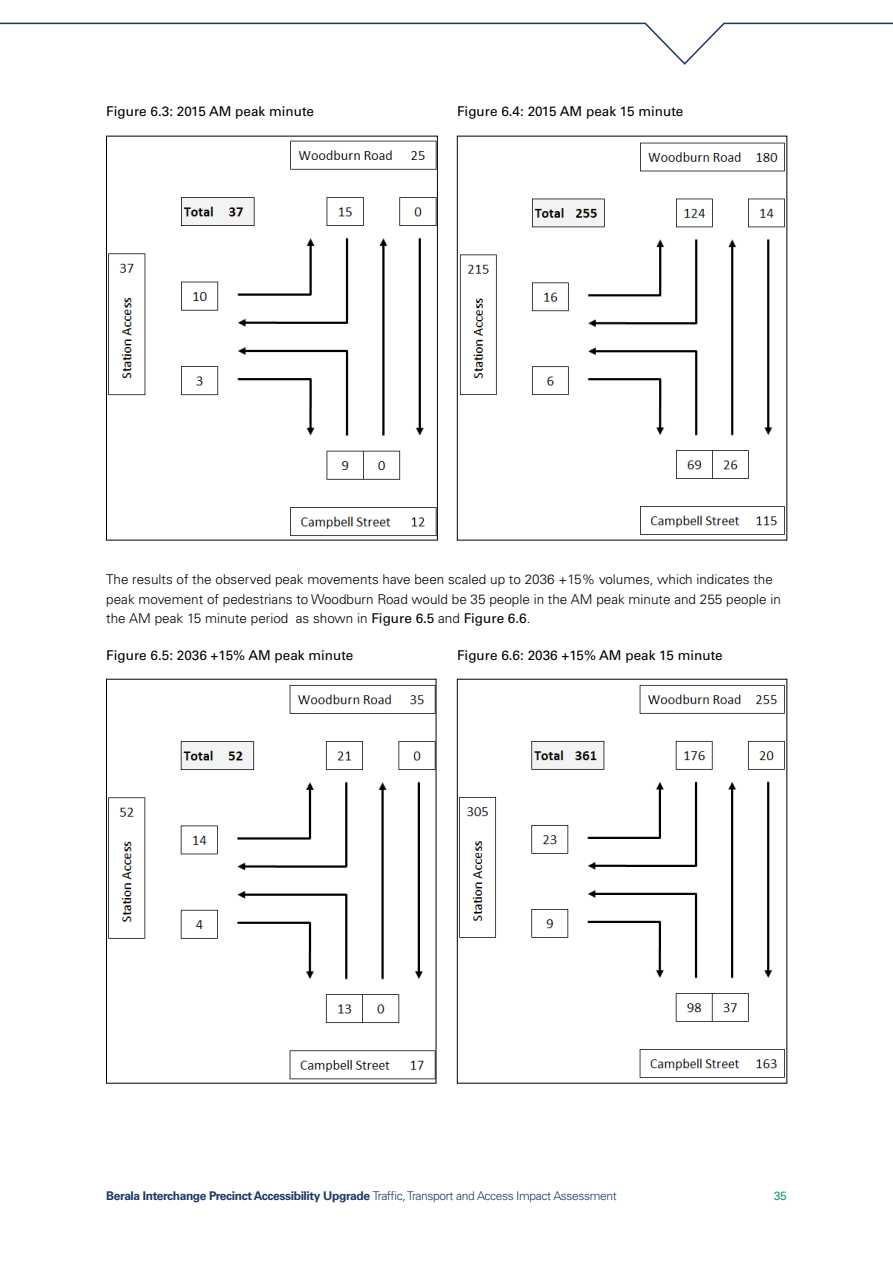
<style>
.page{position:relative;width:893px;height:1263px;background:#fff}
.page>*{position:absolute;margin:0;border:0;box-sizing:border-box;transform-origin:0 0}
.TfNSW_body_text{font:300 13.5px/19.5px "Univers";color:#000}
.table_header{font:13.5px "Univers";color:#000}
.t1{font:700 12px "Univers";letter-spacing:-.03em;color:#1b3765}
.t2{font:12px "Univers";color:#159c60}
.s1{font-weight:400}
.s2{font-weight:300}
</style>
<div class="page">
<svg style="left:0;top:22px;width:893px;height:43px"></svg>
<img style="left:108px;top:140px;width:328px;height:396px">
<div style="left:106px;top:136px;width:332px;height:404px;border:1px solid #000"></div>
<img style="left:459px;top:142px;width:326px;height:393px">
<img style="left:108px;top:684px;width:326px;height:395px">
<img style="left:459px;top:684px;width:326px;height:394px">
<p class="table_header" style="left:106px;top:104px;width:209px">Figure 6.3: 2015 AM peak minute</p>
<p class="table_header" style="left:457px;top:104px;width:228px">Figure 6.4: 2015 AM peak 15 minute</p>
<p class="TfNSW_body_text" style="left:106px;top:569px;width:676px">The results of the observed peak movements have been scaled up to 2036 +15% volumes, which indicates the peak movement of pedestrians to Woodburn Road would be 35 people in the AM peak minute and 255 people in the AM peak 15 minute period as shown in <span class="s1">Figure 6.5</span> and <span class="s1">Figure 6.6</span>.</p>
<p class="table_header" style="left:106px;top:647px;width:249px">Figure 6.5: 2036 +15% AM peak minute</p>
<p class="table_header" style="left:457px;top:647px;width:267px">Figure 6.6: 2036 +15% AM peak 15 minute</p>
<p class="t1" style="left:106px;top:1189px;width:512px">Berala Interchange Precinct Accessibility Upgrade <span class="s2">Traffic, Transport and Access Impact Assessment</span></p>
<p class="t2" style="left:774px;top:1188px;width:14px">35</p>
</div>
